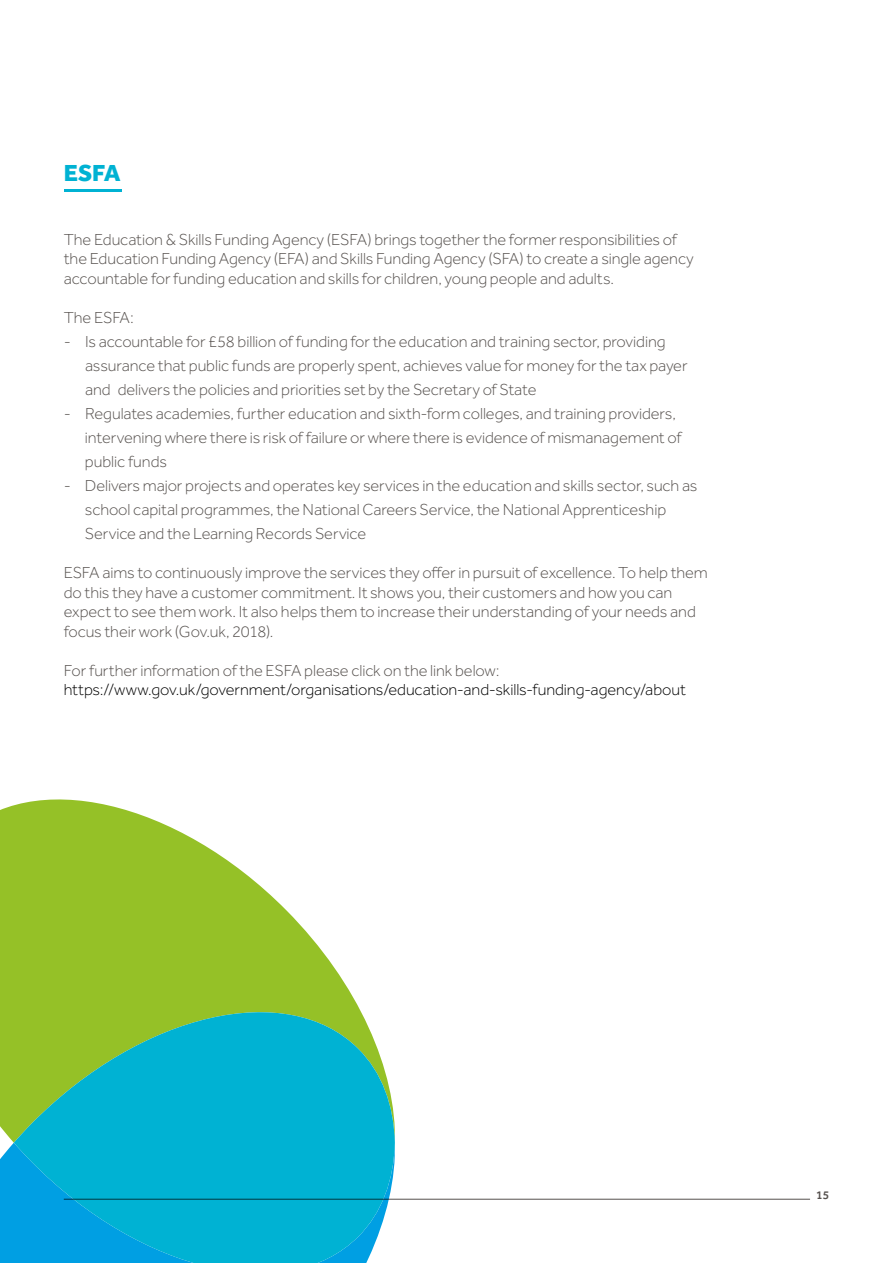
<style>
.page{position:relative;width:893px;height:1263px;background:#fff}
.page>*{position:absolute;margin:0;border:0;box-sizing:border-box;transform-origin:0 0}
.t1{font:800 24px "Effra";color:#00b2d3}
.t2{font:300 16.5px/24px "Effra";letter-spacing:-.005em;color:#56514e}
.t3{font:300 16.5px "Effra";letter-spacing:-.005em;color:#000}
.t4{font:500 12px "Effra";color:#56514e}
</style>
<div class="page">
<hr style="left:64px;top:1199px;width:746px;height:1px;background:#56514e">
<hr style="left:64px;top:189px;width:58px;height:2px;background:#00b2d3">
<svg style="left:0;top:799px;width:342px;height:344px;fill:#95c127"></svg>
<svg style="left:0;top:1143px;width:397px;height:120px;fill:#009fe3"></svg>
<svg style="left:14px;top:979px;width:381px;height:284px;background:#2ab5af"></svg>
<h1 class="t1" style="left:64px;top:158px;width:59px">ESFA</h1>
<p class="t2" style="left:64px;top:230px;width:631px;line-height:19.5px">The Education &amp; Skills Funding Agency (ESFA) brings together the former responsibilities of the Education Funding Agency (EFA) and Skills Funding Agency (SFA) to create a single agency accountable for funding education and skills for children, young people and adults.</p>
<p class="t2" style="left:64px;top:305px;width:71px">The ESFA:</p>
<p class="t2" style="left:85px;top:329px;width:604px;text-indent:-21px">- Is accountable for £58 billion of funding for the education and training sector, providing assurance that public funds are properly spent, achieves value for money for the tax payer and delivers the policies and priorities set by the Secretary of State</p>
<p class="t2" style="left:85px;top:401px;width:598px;text-indent:-21px">- Regulates academies, further education and sixth-form colleges, and training providers, intervening where there is risk of failure or where there is evidence of mismanagement of public funds</p>
<p class="t2" style="left:85px;top:473px;width:614px;text-indent:-21px">- Delivers major projects and operates key services in the education and skills sector, such as school capital programmes, the National Careers Service, the National Apprenticeship<br>Service and the Learning Records Service</p>
<p class="t2" style="left:64px;top:563px;width:646px;line-height:19.5px">ESFA aims to continuously improve the services they offer in pursuit of excellence. To help them do this they have a customer commitment. It shows you, their customers and how you can expect to see them work. It also helps them to increase their understanding of your needs and focus their work (Gov.uk, 2018).</p>
<p class="t2" style="left:64px;top:658px;width:437px">For further information of the ESFA please click on the link below:</p>
<p class="t3" style="left:64px;top:680px;width:624px">https://www.gov.uk/government/organisations/education-and-skills-funding-agency/about</p>
<p class="t4" style="left:816px;top:1188px;width:15px">15</p>
</div>
